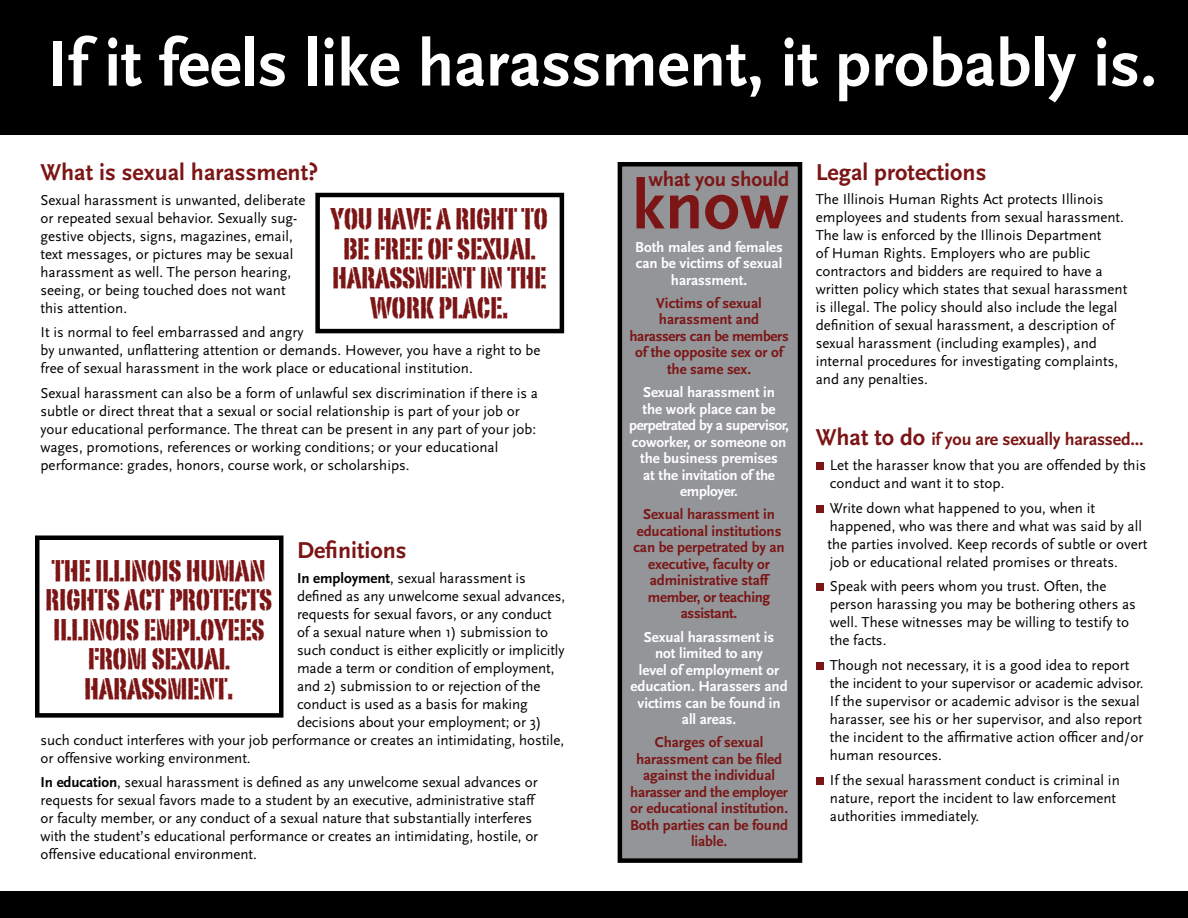
<style>
.page{position:relative;width:1188px;height:918px;background:#fff}
.page>*{position:absolute;margin:0;border:0;box-sizing:border-box;transform-origin:0 0}
.t1{font:700 70.5px "Scala Sans";color:#7c1516}
.t2{font:700 67.5px "Scala Sans";color:#fff}
.t3{font:34.5px/29.5px "Portago ITCTT";letter-spacing:-.01em;color:#7c1516;text-align:center;scale:1.1 1}
.t4{font:700 24px "Scala Sans";color:#7c1516}
.t5{font:700 21px "Scala Sans";letter-spacing:-.01em;color:#7c1516}
.t6{font:700 18px "Scala Sans";letter-spacing:-.01em;color:#7c1516}
.t7{font:15px/18px "Scala Sans";color:#000}
.t8{font:700 15px/16.5px "Scala Sans";letter-spacing:-.005em;color:#7c1516;text-align:center}
.t9{font:700 15px/16.5px "Scala Sans";letter-spacing:-.005em;color:#fff;text-align:center}
.s1{font-weight:700}
.s2{font-size:24px}
</style>
<div class="page">
<div style="left:816px;top:462px;width:8px;height:8px;background:#7c1516"></div>
<div style="left:816px;top:505px;width:8px;height:8px;background:#7c1516"></div>
<div style="left:816px;top:583px;width:8px;height:8px;background:#7c1516"></div>
<div style="left:816px;top:662px;width:8px;height:8px;background:#7c1516"></div>
<div style="left:816px;top:777px;width:8px;height:8px;background:#7c1516"></div>
<div style="left:0;top:0;width:1188px;height:135px;background:#000"></div>
<div style="left:35px;top:536px;width:249px;height:182px;border:4px solid #000"></div>
<div style="left:315px;top:193px;width:249px;height:140px;border:4px solid #000"></div>
<div style="left:620px;top:164px;width:180px;height:697px;background:#939598"></div>
<div style="left:618px;top:162px;width:184px;height:701px;border:4px solid #000"></div>
<div style="left:0;top:891px;width:1188px;height:27px;background:#000"></div>
<h2 class="t2" style="left:48px;top:27px;width:1111px">If it feels like harassment, it probably is.</h2>
<h3 class="t4" style="left:40px;top:159px;width:279px">What is sexual harassment?</h3>
<p class="t7" style="left:40px;top:191px;width:267px">Sexual harassment is unwanted, deliberate or repeated sexual behavior. Sexually sug&shy;gestive objects, signs, magazines, email, text messages, or pictures may be sexual harassment as well. The person hearing, seeing, or being touched does not want this attention.</p>
<p class="t7" style="left:40px;top:324px;width:501px">It is normal to feel embarrassed and angry<br>by unwanted, unflattering attention or demands. However, you have a right to be free of sexual harassment in the work place or educational institution.</p>
<p class="t7" style="left:40px;top:385px;width:499px">Sexual harassment can also be a form of unlawful sex discrimination if there is a subtle or direct threat that a sexual or social relationship is part of your job or your educational performance. The threat can be present in any part of your job: wages, promotions, references or working conditions; or your educational performance: grades, honors, course work, or scholarships.</p>
<h3 class="t3" style="left:330px;top:202px;width:199px">YOU HAVE A RIGHT TO<br>BE FREE OF SEXUAL<br>HARASSMENT IN THE<br>WORK PLACE.</h3>
<h3 class="t4" style="left:297px;top:537px;width:111px">Definitions</h3>
<p class="t7" style="left:297px;top:569px;width:230px"><span class="s1">In employment</span>, sexual harassment is</p>
<p class="t7" style="left:297px;top:587px;width:270px">defined as any unwelcome sexual advances,</p>
<p class="t7" style="left:297px;top:605px;width:256px">requests for sexual favors, or any conduct</p>
<p class="t7" style="left:297px;top:623px;width:253px">of a sexual nature when 1) submission to</p>
<p class="t7" style="left:297px;top:641px;width:269px">such conduct is either explicitly or implicitly</p>
<p class="t7" style="left:297px;top:659px;width:259px">made a term or condition of employment,</p>
<p class="t7" style="left:297px;top:677px;width:245px">and 2) submission to or rejection of the</p>
<p class="t7" style="left:297px;top:695px;width:232px">conduct is used as a basis for making</p>
<p class="t7" style="left:297px;top:713px;width:246px">decisions about your employment; or 3)</p>
<p class="t7" style="left:40px;top:731px;width:525px">such conduct interferes with your job performance or creates an intimidating, hostile,</p>
<p class="t7" style="left:40px;top:749px;width:212px">or offensive working environment.</p>
<p class="t7" style="left:40px;top:774px;width:499px"><span class="s1">In education</span>, sexual harassment is defined as any unwelcome sexual advances or requests for sexual favors made to a student by an executive, administrative staff or faculty member, or any conduct of a sexual nature that substantially interferes with the student’s educational performance or creates an intimidating, hostile, or offensive educational environment.</p>
<h3 class="t3" style="left:45px;top:553px;width:208px">THE ILLINOIS HUMAN<br>RIGHTS ACT PROTECTS<br>ILLINOIS EMPLOYEES<br>FROM SEXUAL<br>HARASSMENT.</h3>
<h3 class="t5" style="left:648px;top:168px;width:142px">what you should</h3>
<h1 class="t1" style="left:632px;top:168px;width:159px">know</h1>
<p class="t9" style="left:635px;top:239px;width:149px">Both males and females can be victims of sexual harassment.</p>
<p class="t8" style="left:629px;top:295px;width:161px">Victims of sexual harassment and harassers can be members of the opposite sex or of the same sex.</p>
<p class="t9" style="left:629px;top:384px;width:161px">Sexual harassment in<br>the work place can be perpetrated by a supervisor, coworker, or someone on the business premises<br>at the invitation of the employer.</p>
<p class="t8" style="left:633px;top:507px;width:153px">Sexual harassment in educational institutions can be perpetrated by an executive, faculty or administrative staff member, or teaching assistant.</p>
<p class="t9" style="left:631px;top:629px;width:159px">Sexual harassment is<br>not limited to any<br>level of employment or education. Harassers and victims can be found in all areas.</p>
<p class="t8" style="left:630px;top:735px;width:160px">Charges of sexual harassment can be filed against the individual harasser and the employer or educational institution.<br>Both parties can be found liable.</p>
<h3 class="t4" style="left:816px;top:159px;width:172px">Legal protections</h3>
<p class="t7" style="left:816px;top:191px;width:313px">The Illinois Human Rights Act protects Illinois employees and students from sexual harassment.<br>The law is enforced by the Illinois Department<br>of Human Rights. Employers who are public contractors and bidders are required to have a written policy which states that sexual harassment is illegal. The policy should also include the legal definition of sexual harassment, a description of sexual harassment (including examples), and internal procedures for investigating complaints, and any penalties.</p>
<p class="t6" style="left:816px;top:430px;width:329px"><span class="s2">What to do</span> if you are sexually harassed...</p>
<p class="t7" style="left:830px;top:456px;width:318px">Let the harasser know that you are offended by this conduct and want it to stop.</p>
<p class="t7" style="left:828px;top:499px;width:321px">Write down what happened to you, when it happened, who was there and what was said by all the parties involved. Keep records of subtle or overt job or educational related promises or threats.</p>
<p class="t7" style="left:830px;top:578px;width:308px">Speak with peers whom you trust. Often, the person harassing you may be bothering others as well. These witnesses may be willing to testify to the facts.</p>
<p class="t7" style="left:830px;top:657px;width:315px">Though not necessary, it is a good idea to report the incident to your supervisor or academic advisor.<br>If the supervisor or academic advisor is the sexual harasser, see his or her supervisor, and also report the incident to the affirmative action officer and/or human resources.</p>
<p class="t7" style="left:830px;top:771px;width:291px">If the sexual harassment conduct is criminal in nature, report the incident to law enforcement authorities immediately.</p>
</div>
